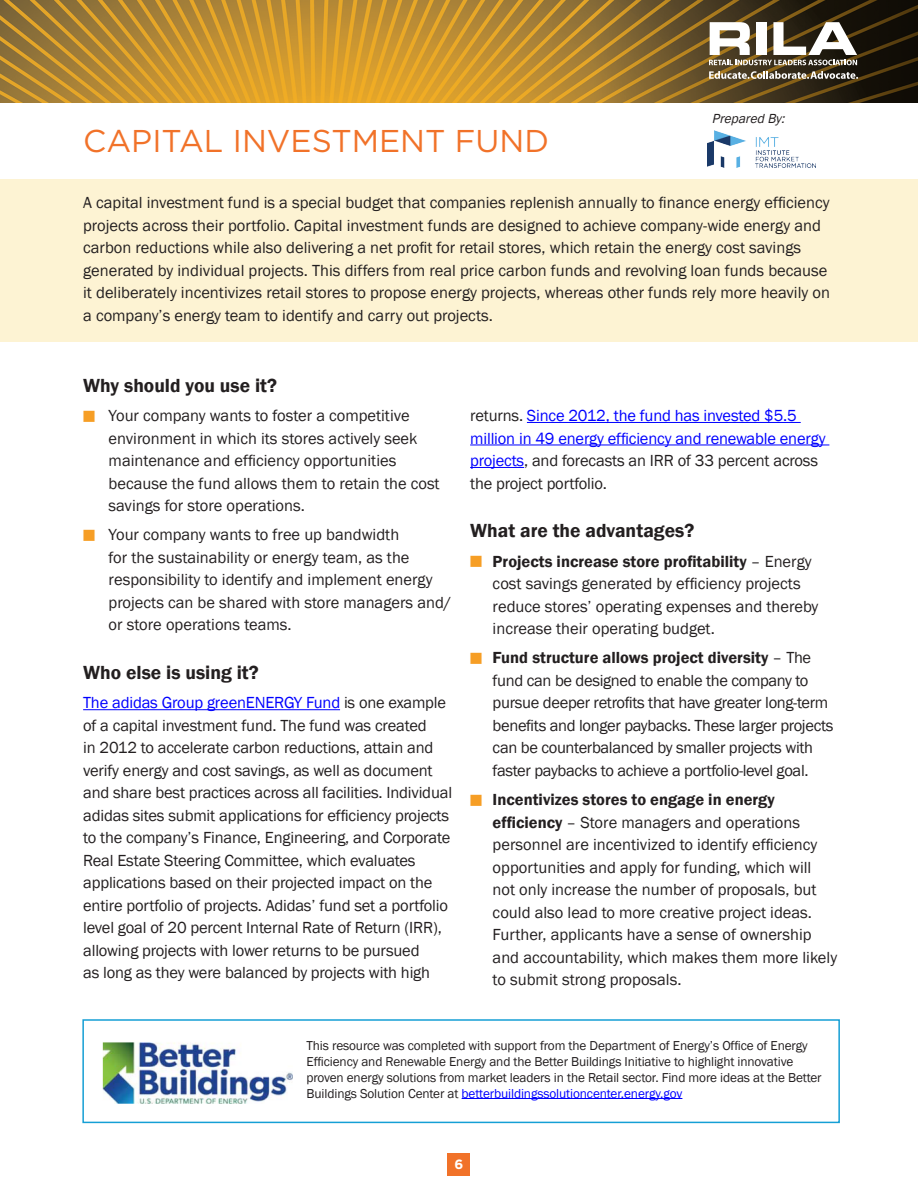
<style>
.page{position:relative;width:918px;height:1188px;background:#fff}
.page>*{position:absolute;margin:0;border:0;box-sizing:border-box;transform-origin:0 0}
.t1{font:31.5px "Gotham";color:#f17229}
.t2{font:600 19.5px "Franklin Gothic";color:#231f20}
.t3{font:16.5px/22.5px "Franklin Gothic";color:#231f20}
.t4{font:16.5px/22.5px "Franklin Gothic";letter-spacing:-.02em;color:#231f20}
.t5{font:16.5px/22.5px "Franklin Gothic";letter-spacing:-.01em;color:#00f}
.t6{font:italic 13.5px "Franklin Gothic";color:#231f20}
.t7{font:700 13.5px "Gotham";color:#fff}
.t8{font:13.35px/15.9px "Franklin Gothic";letter-spacing:-.01em;color:#231f20}
.s1{color:#f69e25}
.s2{color:#00f}
.s3{color:#231f20}
.s4{font-weight:600}
</style>
<div class="page">
<img style="left:0;top:0;width:553px;height:102px">
<svg style="left:553px;top:0;width:365px;height:102px;background:#644c20"></svg>
<div style="left:448px;top:1153px;width:22px;height:22px;background:#f17229"></div>
<svg style="left:709px;top:71px;width:149px;height:8px"></svg>
<svg style="left:709px;top:22px;width:148px;height:43px"></svg>
<div style="left:0;top:179px;width:918px;height:162px;background:#fdf3d3"></div>
<hr style="left:83px;top:709px;width:257px;height:1px;background:#00f">
<hr style="left:527px;top:422px;width:274px;height:1px;background:#00f">
<hr style="left:470px;top:445px;width:359px;height:1px;background:#00f">
<hr style="left:470px;top:467px;width:54px;height:1px;background:#00f">
<img style="left:708px;top:130px;width:107px;height:38px">
<div style="left:82px;top:1019px;width:758px;height:104px;border:2px solid #159fd5"></div>
<img style="left:102px;top:1042px;width:191px;height:62px">
<hr style="left:462px;top:1098px;width:220px;height:1px;background:#00f">
<p class="t1" style="left:83px;top:121px;width:467px">CAPITAL INVESTMENT FUND</p>
<p class="t6" style="left:712px;top:110px;width:78px">Prepared By:</p>
<p class="t3" style="left:83px;top:192px;width:748px">A capital investment fund is a special budget that companies replenish annually to finance energy efficiency projects across their portfolio. Capital investment funds are designed to achieve company-wide energy and carbon reductions while also delivering a net profit for retail stores, which retain the energy cost savings generated by individual projects. This differs from real price carbon funds and revolving loan funds because it deliberately incentivizes retail stores to propose energy projects, whereas other funds rely more heavily on a company’s energy team to identify and carry out projects.</p>
<p class="t2" style="left:83px;top:373px;width:195px">Why should you use it?</p>
<p class="t3" style="left:109px;top:405px;width:333px;text-indent:-26px"><span class="s1">■</span> Your company wants to foster a competitive environment in which its stores actively seek maintenance and efficiency opportunities because the fund allows them to retain the cost savings for store operations.</p>
<p class="t3" style="left:109px;top:524px;width:344px;text-indent:-26px"><span class="s1">■</span> Your company wants to free up bandwidth<br>for the sustainability or energy team, as the responsibility to identify and implement energy projects can be shared with store managers and/ or store operations teams.</p>
<p class="t2" style="left:83px;top:661px;width:177px">Who else is using it?</p>
<p class="t3" style="left:83px;top:692px;width:371px"><span class="s2">The adidas Group greenENERGY Fund</span> is one example of a capital investment fund. The fund was created<br>in 2012 to accelerate carbon reductions, attain and verify energy and cost savings, as well as document and share best practices across all facilities. Individual adidas sites submit applications for efficiency projects to the company’s Finance, Engineering, and Corporate Real Estate Steering Committee, which evaluates applications based on their projected impact on the entire portfolio of projects. Adidas’ fund set a portfolio level goal of 20 percent Internal Rate of Return (IRR), allowing projects with lower returns to be pursued<br>as long as they were balanced by projects with high</p>
<p class="t5" style="left:470px;top:405px;width:357px"><span class="s3">returns.</span> Since 2012, the fund has invested $5.5 million in 49 energy efficiency and renewable energy projects<span class="s3">, and forecasts an IRR of 33 percent across the project portfolio.</span></p>
<p class="t2" style="left:470px;top:519px;width:226px">What are the advantages?</p>
<p class="t3" style="left:493px;top:550px;width:327px;text-indent:-22px"><span class="s1">■</span> <span class="s4">Projects increase store profitability</span> – Energy cost savings generated by efficiency projects reduce stores’ operating expenses and thereby increase their operating budget.</p>
<p class="t4" style="left:493px;top:647px;width:342px;text-indent:-22px"><span class="s1">■</span> <span class="s4">Fund structure allows project diversity</span> – The fund can be designed to enable the company to pursue deeper retrofits that have greater long-term benefits and longer paybacks. These larger projects can be counterbalanced by smaller projects with faster paybacks to achieve a portfolio-level goal.</p>
<p class="t3" style="left:493px;top:789px;width:346px;text-indent:-22px"><span class="s1">■</span> <span class="s4">Incentivizes stores to engage in energy efficiency</span> – Store managers and operations personnel are incentivized to identify efficiency opportunities and apply for funding, which will not only increase the number of proposals, but could also lead to more creative project ideas.<br>Further, applicants have a sense of ownership and accountability, which makes them more likely to submit strong proposals.</p>
<p class="t8" style="left:307px;top:1038px;width:517px">This resource was completed with support from the Department of Energy’s Office of Energy Efficiency and Renewable Energy and the Better Buildings Initiative to highlight innovative proven energy solutions from market leaders in the Retail sector. Find more ideas at the Better Buildings Solution Center at <span class="s2">betterbuildingssolutioncenter.energy.gov</span></p>
<p class="t7" style="left:455px;top:1156px;width:10px">6</p>
</div>
